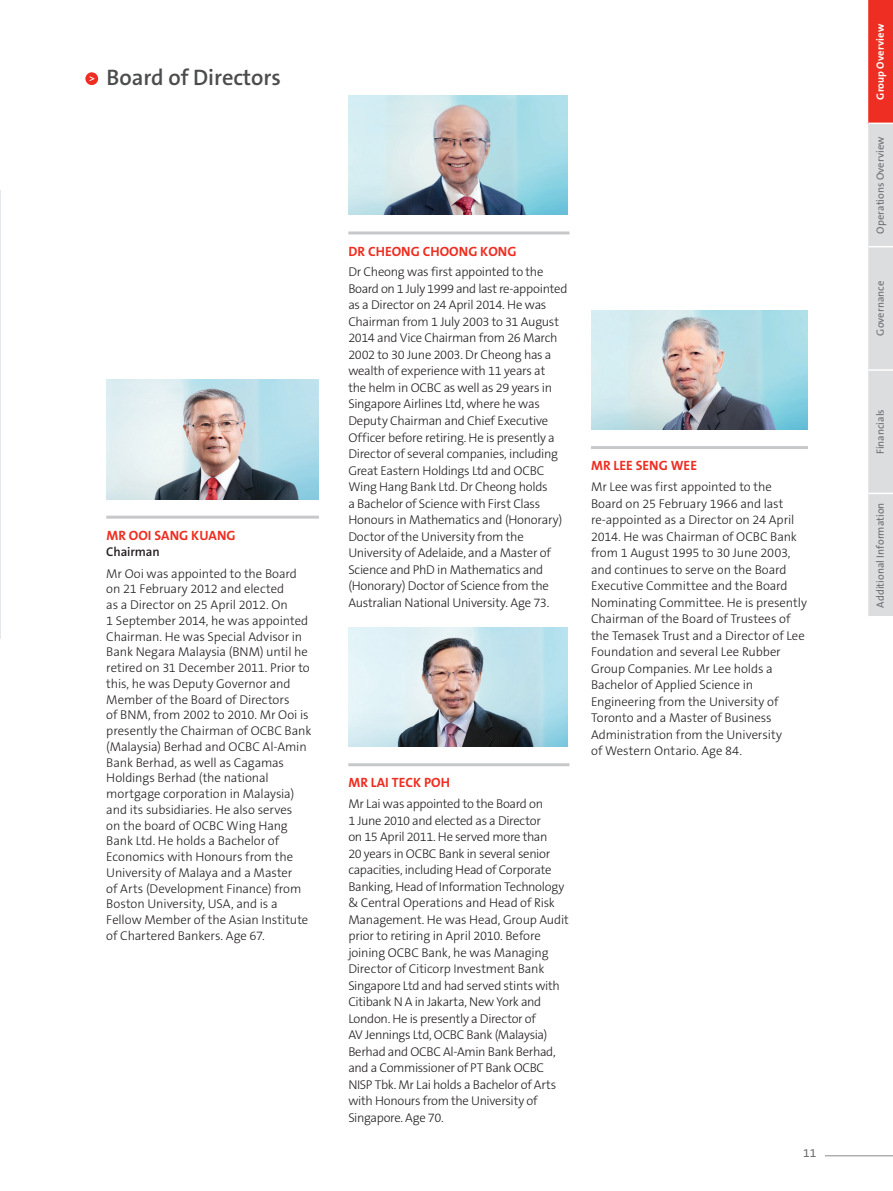
<style>
.page{position:relative;width:893px;height:1191px;background:#fff}
.page>*{position:absolute;margin:0;border:0;box-sizing:border-box;transform-origin:0 0}
.t1{font:600 22.5px "The Sans B W6";letter-spacing:-.005em;color:#4b4c4d}
.t2{font:700 13.5px "The Sans B W7";letter-spacing:.005em;color:#ee2e22}
.t3{font:300 12.75px/16.5px "The Sans B W3";letter-spacing:-.015em;color:#231f20}
.t4{font:600 12.75px "The Sans B W6";letter-spacing:-.01em;color:#231f20}
.t5{font:12px "The Sans B W5 Plain";color:#6c6d70}
.t6{font:10.5px "The Sans B W5 Plain";letter-spacing:.005em;color:#6c6d70}
.t7{font:700 10.5px "The Sans B W7";color:#fff}
</style>
<div class="page">
<hr style="left:0;top:190px;width:1px;height:448px;background:#e6e7e9">
<img style="left:348px;top:627px;width:219px;height:119px">
<hr style="left:348px;top:763px;width:221px;height:3px;background:#c7c8ca">
<hr style="left:348px;top:231px;width:221px;height:3px;background:#c7c8ca">
<img style="left:349px;top:96px;width:219px;height:119px">
<hr style="left:591px;top:446px;width:217px;height:3px;background:#c7c8ca">
<img style="left:591px;top:310px;width:217px;height:119px">
<hr style="left:106px;top:515px;width:213px;height:3px;background:#c7c8ca">
<img style="left:106px;top:380px;width:213px;height:119px">
<hr style="left:825px;top:1155px;width:68px;height:1px;background:#939598">
<svg style="left:85px;top:72px;width:13px;height:13px"></svg>
<svg style="left:90px;top:76px;width:4px;height:5px"></svg>
<div style="left:867px;top:0;width:26px;height:123px;background:#ee2e22"></div>
<hr style="left:867px;top:0;width:1px;height:123px;background:#fff">
<div style="left:867px;top:123px;width:26px;height:493px;background:#dcdddf"></div>
<h1 class="t1" style="left:107px;top:63px;width:176px">Board of Directors</h1>
<p class="t2" style="left:106px;top:526px;width:129px">MR OOI SANG KUANG</p>
<p class="t4" style="left:106px;top:544px;width:55px">Chairman</p>
<p class="t3" style="left:106px;top:565px;width:207px;line-height:15.8px">Mr Ooi was appointed to the Board on 21 February 2012 and elected<br>as a Director on 25 April 2012. On<br>1 September 2014, he was appointed Chairman. He was Special Advisor in Bank Negara Malaysia (BNM) until he retired on 31 December 2011. Prior to this, he was Deputy Governor and Member of the Board of Directors<br>of BNM, from 2002 to 2010. Mr Ooi is presently the Chairman of OCBC Bank (Malaysia) Berhad and OCBC Al-Amin Bank Berhad, as well as Cagamas Holdings Berhad (the national mortgage corporation in Malaysia) and its subsidiaries. He also serves<br>on the board of OCBC Wing Hang Bank Ltd. He holds a Bachelor of Economics with Honours from the University of Malaya and a Master<br>of Arts (Development Finance) from Boston University, USA, and is a Fellow Member of the Asian Institute of Chartered Bankers. Age 67.</p>
<p class="t2" style="left:348px;top:242px;width:46px">DR CHEON</p>
<p class="t2" style="left:411px;top:242px;width:40px">G CHOON</p>
<p class="t2" style="left:468px;top:242px;width:22px">G KON</p>
<p class="t2" style="left:507px;top:242px;width:11px">G</p>
<p class="t3" style="left:348px;top:264px;width:221px">Dr Cheong was first appointed to the Board on 1 July 1999 and last re-appointed as a Director on 24 April 2014. He was Chairman from 1 July 2003 to 31 August 2014 and Vice Chairman from 26 March 2002 to 30 June 2003. Dr Cheong has a wealth of experience with 11 years at<br>the helm in OCBC as well as 29 years in Singapore Airlines Ltd, where he was Deputy Chairman and Chief Executive Officer before retiring. He is presently a Director of several companies, including Great Eastern Holdings Ltd and OCBC Wing Hang Bank Ltd. Dr Cheong holds<br>a Bachelor of Science with First Class Honours in Mathematics and (Honorary)<br>Doctor of the University from the University of Adelaide, and a Master of Science and PhD in Mathematics and (Honorary) Doctor of Science from the Australian National University. Age 73.</p>
<p class="t2" style="left:348px;top:774px;width:59px">MR LAI TECK</p>
<p class="t2" style="left:424px;top:774px;width:28px">POH</p>
<p class="t3" style="left:348px;top:795px;width:222px">Mr Lai was appointed to the Board on<br>1 June 2010 and elected as a Director<br>on 15 April 2011. He served more than<br>20 years in OCBC Bank in several senior capacities, including Head of Corporate Banking, Head of Information Technology &amp; Central Operations and Head of Risk Management. He was Head, Group Audit prior to retiring in April 2010. Before joining OCBC Bank, he was Managing Director of Citicorp Investment Bank Singapore Ltd and had served stints with Citibank N A in Jakarta, New York and London. He is presently a Director of<br>AV Jennings Ltd, OCBC Bank (Malaysia)<br>Berhad and OCBC Al-Amin Bank Berhad, and a Commissioner of PT Bank OCBC NISP Tbk. Mr Lai holds a Bachelor of Arts with Honours from the University of Singapore. Age 70.</p>
<p class="t2" style="left:591px;top:457px;width:89px">MR LEE SENG WEE</p>
<p class="t3" style="left:591px;top:478px;width:217px">Mr Lee was first appointed to the<br>Board on 25 February 1966 and last re-appointed as a Director on 24 April 2014. He was Chairman of OCBC Bank from 1 August 1995 to 30 June 2003, and continues to serve on the Board Executive Committee and the Board Nominating Committee. He is presently Chairman of the Board of Trustees of the Temasek Trust and a Director of Lee Foundation and several Lee Rubber Group Companies. Mr Lee holds a Bachelor of Applied Science in Engineering from the University of Toronto and a Master of Business Administration from the University<br>of Western Ontario. Age 84.</p>
<p class="t5" style="left:803px;top:1144px;width:15px">11</p>
<p class="t7" style="left:873px;top:99px;width:77px;rotate:-90deg">GROUP OVERVIEW</p>
<p class="t6" style="left:873px;top:234px;width:99px;rotate:-90deg">Operations Overview</p>
<p class="t6" style="left:873px;top:336px;width:56px;rotate:-90deg">Governance</p>
<p class="t6" style="left:873px;top:454px;width:46px;rotate:-90deg">Financials</p>
<p class="t6" style="left:873px;top:607px;width:107px;rotate:-90deg">Additional Information</p>
</div>
